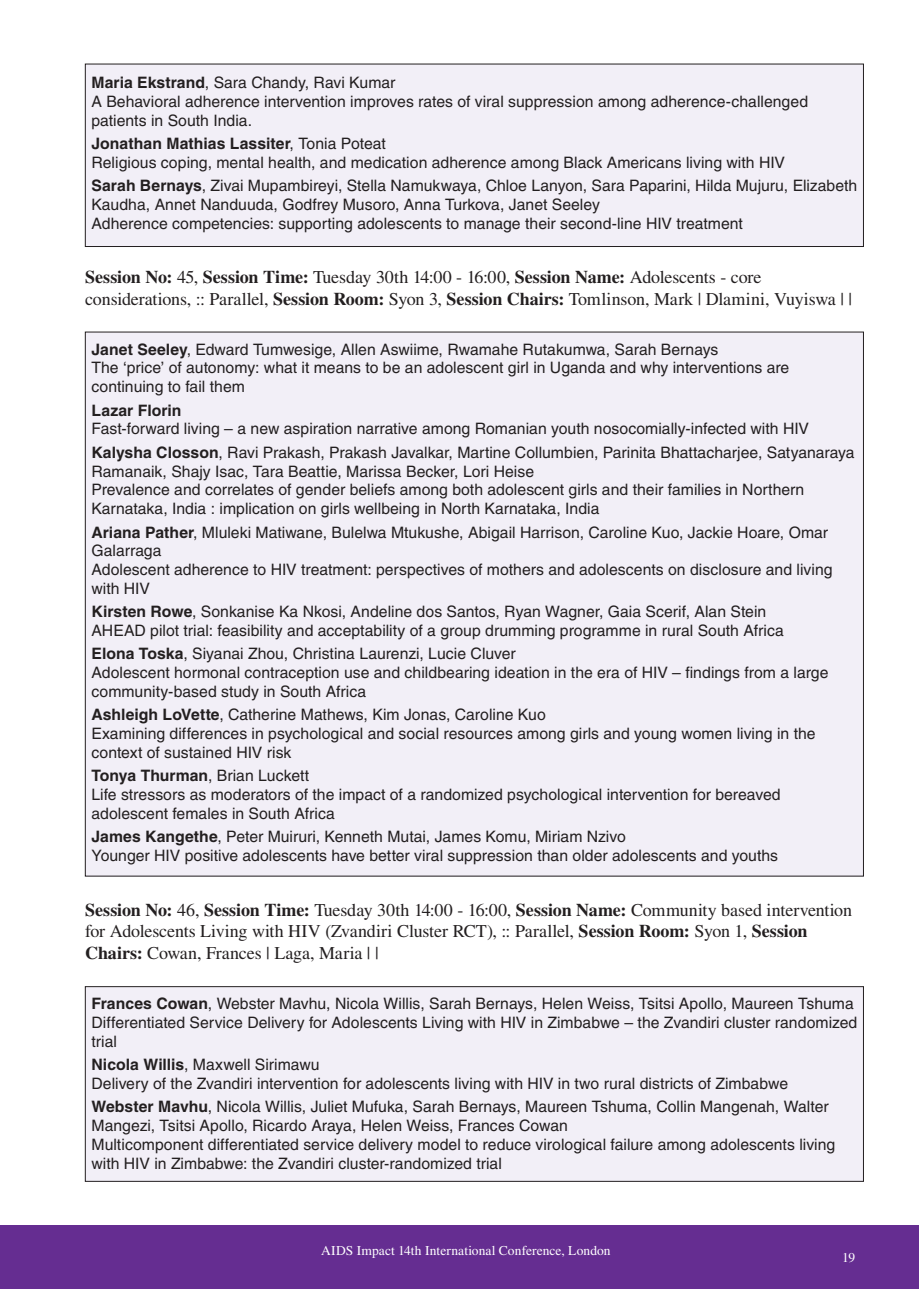
<style>
.page{position:relative;width:919px;height:1289px;background:#fff}
.page>*{position:absolute;margin:0;border:0;box-sizing:border-box;transform-origin:0 0}
.t1{font:18px/21.6px "Times LT Std";letter-spacing:-.01em;color:#231f20}
.t2{font:15.75px/18.9px "Helvetica LT Std";color:#231f20}
.t3{font:700 15.75px "Helvetica LT Std";letter-spacing:.005em;color:#231f20}
.t4{font:13.5px "Times LT Std";letter-spacing:.005em;color:#fff}
.s1{font-weight:700}
</style>
<div class="page">
<div style="left:0;top:1225px;width:918px;height:63px;background:#652d91"></div>
<div style="left:85px;top:332px;width:778px;height:544px;background:#f2eff7"></div>
<div style="left:85px;top:986px;width:778px;height:195px;background:#f2eff7"></div>
<div style="left:85px;top:986px;width:778px;height:195px;border:1px solid #231f20"></div>
<div style="left:85px;top:64px;width:778px;height:182px;background:#f2eff7"></div>
<div style="left:85px;top:64px;width:778px;height:183px;border:1px solid #231f20"></div>
<p class="t2" style="left:91px;top:73px;width:718px"><span class="s1">Maria Ekstrand</span>, Sara Chandy, Ravi Kumar<br>A Behavioral adherence intervention improves rates of viral suppression among adherence-challenged patients in South India.</p>
<p class="t2" style="left:91px;top:134px;width:695px"><span class="s1">Jonathan Mathias Lassiter</span>, Tonia Poteat<br>Religious coping, mental health, and medication adherence among Black Americans living with HIV</p>
<p class="t2" style="left:91px;top:176px;width:767px"><span class="s1">Sarah Bernays</span>, Zivai Mupambireyi, Stella Namukwaya, Chloe Lanyon, Sara Paparini, Hilda Mujuru, Elizabeth<br>Kaudha, Annet Nanduuda, Godfrey Musoro, Anna Turkova, Janet Seeley<br>Adherence competencies: supporting adolescents to manage their second-line HIV treatment</p>
<p class="t1" style="left:85px;top:266px;width:768px"><span class="s1">Session No:</span> 45, <span class="s1">Session Time:</span> Tuesday 30th 14:00 - 16:00, <span class="s1">Session Name:</span> Adolescents - core considerations, :: Parallel, <span class="s1">Session Room:</span> Syon 3, <span class="s1">Session Chairs:</span> Tomlinson, Mark | Dlamini, Vuyiswa | |</p>
<p class="t2" style="left:91px;top:339px;width:699px"><span class="s1">Janet Seeley</span>, Edward Tumwesige, Allen Aswiime, Rwamahe Rutakumwa, Sarah Bernays<br>The ‘price’ of autonomy: what it means to be an adolescent girl in Uganda and why interventions are continuing to fail them</p>
<p class="t3" style="left:91px;top:400px;width:91px">Lazar Florin</p>
<p class="t2" style="left:91px;top:417px;width:764px;line-height:23.1px">Fast-forward living – a new aspiration narrative among Romanian youth nosocomially-infected with HIV<br><span class="s1">Kalysha Closson</span>, Ravi Prakash, Prakash Javalkar, Martine Collumbien, Parinita Bhattacharjee, Satyanaraya</p>
<p class="t2" style="left:91px;top:461px;width:714px">Ramanaik, Shajy Isac, Tara Beattie, Marissa Becker, Lori Heise<br>Prevalence and correlates of gender beliefs among both adolescent girls and their families in Northern<br>Karnataka, India : implication on girls wellbeing in North Karnataka, India</p>
<p class="t2" style="left:91px;top:522px;width:742px"><span class="s1">Ariana Pather</span>, Mluleki Matiwane, Bulelwa Mtukushe, Abigail Harrison, Caroline Kuo, Jackie Hoare, Omar Galarraga<br>Adolescent adherence to HIV treatment: perspectives of mothers and adolescents on disclosure and living with HIV</p>
<p class="t2" style="left:91px;top:602px;width:694px"><span class="s1">Kirsten Rowe</span>, Sonkanise Ka Nkosi, Andeline dos Santos, Ryan Wagner, Gaia Scerif, Alan Stein<br>AHEAD pilot trial: feasibility and acceptability of a group drumming programme in rural South Africa</p>
<p class="t2" style="left:91px;top:644px;width:738px"><span class="s1">Elona Toska</span>, Siyanai Zhou, Christina Laurenzi, Lucie Cluver<br>Adolescent hormonal contraception use and childbearing ideation in the era of HIV – findings from a large community-based study in South Africa</p>
<p class="t2" style="left:91px;top:705px;width:725px"><span class="s1">Ashleigh LoVette</span>, Catherine Mathews, Kim Jonas, Caroline Kuo<br>Examining differences in psychological and social resources among girls and young women living in the context of sustained HIV risk</p>
<p class="t2" style="left:91px;top:766px;width:690px"><span class="s1">Tonya Thurman</span>, Brian Luckett<br>Life stressors as moderators of the impact of a randomized psychological intervention for bereaved adolescent females in South Africa</p>
<p class="t2" style="left:91px;top:827px;width:688px"><span class="s1">James Kangethe</span>, Peter Muiruri, Kenneth Mutai, James Komu, Miriam Nzivo<br>Younger HIV positive adolescents have better viral suppression than older adolescents and youths</p>
<p class="t1" style="left:85px;top:898px;width:768px"><span class="s1">Session No:</span> 46, <span class="s1">Session Time:</span> Tuesday 30th 14:00 - 16:00, <span class="s1">Session Name:</span> Community based intervention for Adolescents Living with HIV (Zvandiri Cluster RCT), :: Parallel, <span class="s1">Session Room:</span> Syon 1, <span class="s1">Session<br>Chairs:</span> Cowan, Frances | Laga, Maria | |</p>
<p class="t2" style="left:91px;top:993px;width:767px"><span class="s1">Frances Cowan</span>, Webster Mavhu, Nicola Willis, Sarah Bernays, Helen Weiss, Tsitsi Apollo, Maureen Tshuma<br>Differentiated Service Delivery for Adolescents Living with HIV in Zimbabwe – the Zvandiri cluster randomized trial</p>
<p class="t2" style="left:91px;top:1054px;width:698px"><span class="s1">Nicola Willis</span>, Maxwell Sirimawu<br>Delivery of the Zvandiri intervention for adolescents living with HIV in two rural districts of Zimbabwe</p>
<p class="t2" style="left:91px;top:1096px;width:745px"><span class="s1">Webster Mavhu</span>, Nicola Willis, Juliet Mufuka, Sarah Bernays, Maureen Tshuma, Collin Mangenah, Walter Mangezi, Tsitsi Apollo, Ricardo Araya, Helen Weiss, Frances Cowan<br>Multicomponent differentiated service delivery model to reduce virological failure among adolescents living with HIV in Zimbabwe: the Zvandiri cluster-randomized trial</p>
<p class="t4" style="left:321px;top:1243px;width:291px">AIDS Impact 14th International Conference, London</p>
<p class="t4" style="left:842px;top:1249px;width:14px">19</p>
</div>
